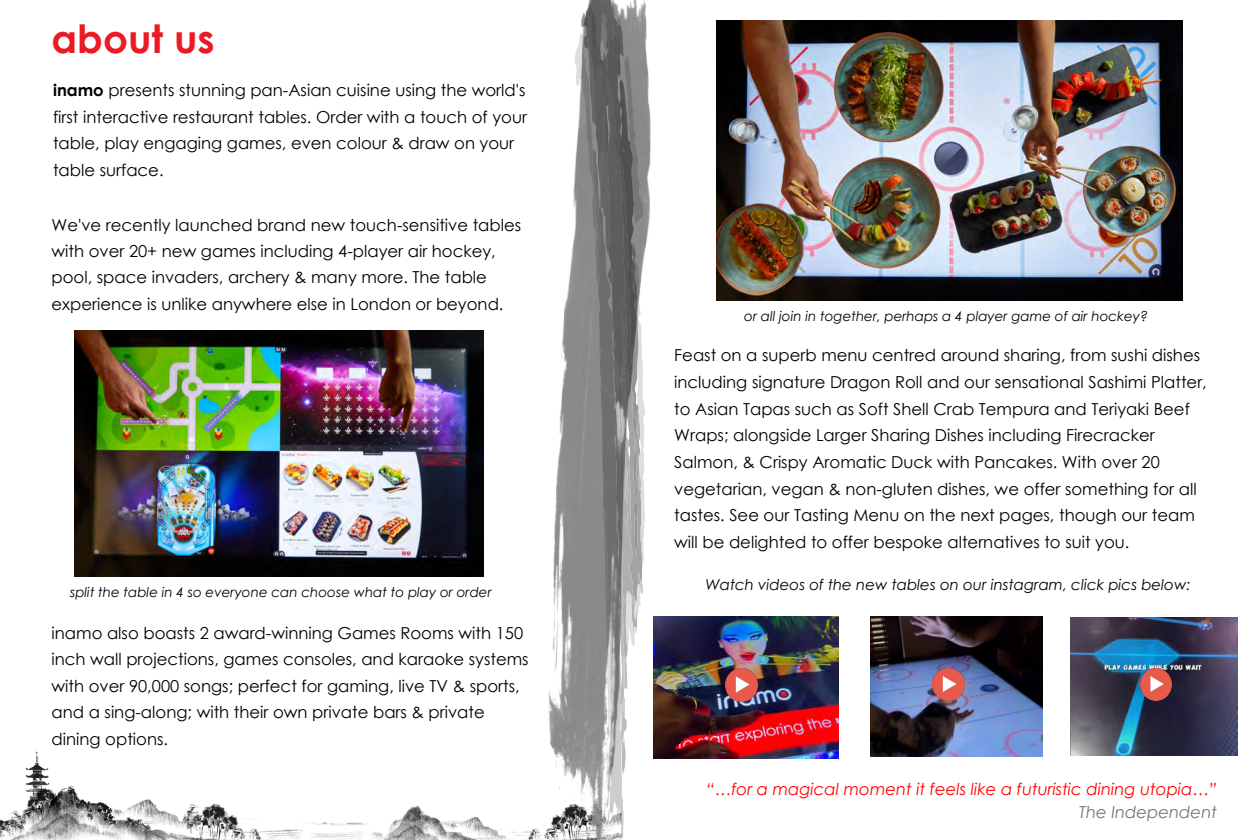
<style>
.page{position:relative;width:1258px;height:840px;background:#fff}
.page>*{position:absolute;margin:0;border:0;box-sizing:border-box;transform-origin:0 0}
.t1{font:700 39px "Century Gothic";color:#ea1b24}
.t2{font:16.5px/26.4px "Century Gothic";color:#000}
.t3{font:italic 16.5px "Century Gothic";color:#f00}
.t4{font:italic 16.5px "Century Gothic";color:#757679}
.t5{font:italic 15px "Century Gothic";color:#000}
.t6{font:italic 13.5px "Century Gothic";color:#000}
.s1{font-weight:700}
</style>
<div class="page">
<img style="left:0;top:750px;width:574px;height:90px">
<img style="left:532px;top:5px;width:136px;height:834px">
<svg style="left:574px;top:0;width:72px;height:840px;background:#969696"></svg>
<img style="left:653px;top:617px;width:185px;height:142px">
<img style="left:725px;top:669px;width:33px;height:32px">
<img style="left:870px;top:617px;width:172px;height:139px">
<img style="left:933px;top:668px;width:32px;height:32px">
<img style="left:1070px;top:618px;width:167px;height:138px">
<img style="left:1140px;top:669px;width:32px;height:31px">
<img style="left:74px;top:331px;width:409px;height:245px">
<img style="left:716px;top:21px;width:466px;height:279px">
<h1 class="t1" style="left:52px;top:10px;width:165px">about us</h1>
<p class="t2" style="left:53px;top:77px;width:475px"><span class="s1">inamo</span> presents stunning pan-Asian cuisine using the world's first interactive restaurant tables. Order with a touch of your table, play engaging games, even colour &amp; draw on your table surface.</p>
<p class="t2" style="left:52px;top:211px;width:471px">We've recently launched brand new touch-sensitive tables with over 20+ new games including 4-player air hockey, pool, space invaders, archery &amp; many more. The table experience is unlike anywhere else in London or beyond.</p>
<p class="t6" style="left:70px;top:583px;width:423px">split the table in 4 so everyone can choose what to play or order</p>
<p class="t2" style="left:52px;top:620px;width:479px">inamo also boasts 2 award-winning Games Rooms with 150 inch wall projections, games consoles, and karaoke systems with over 90,000 songs; perfect for gaming, live TV &amp; sports, and a sing-along; with their own private bars &amp; private dining options.</p>
<p class="t6" style="left:744px;top:306px;width:405px">or all join in together, perhaps a 4 player game of air hockey?</p>
<p class="t2" style="left:674px;top:342px;width:534px">Feast on a superb menu centred around sharing, from sushi dishes including signature Dragon Roll and our sensational Sashimi Platter, to Asian Tapas such as Soft Shell Crab Tempura and Teriyaki Beef Wraps; alongside Larger Sharing Dishes including Firecracker Salmon, &amp; Crispy Aromatic Duck with Pancakes. With over 20 vegetarian, vegan &amp; non-gluten dishes, we offer something for all tastes. See our Tasting Menu on the next pages, though our team will be delighted to offer bespoke alternatives to suit you.</p>
<p class="t5" style="left:705px;top:574px;width:487px">Watch videos of the new tables on our instagram, click pics below:</p>
<p class="t3" style="left:707px;top:777px;width:512px">“…for a magical moment it feels like a futuristic dining utopia…”</p>
<p class="t4" style="left:1079px;top:800px;width:139px">The Independent</p>
</div>
